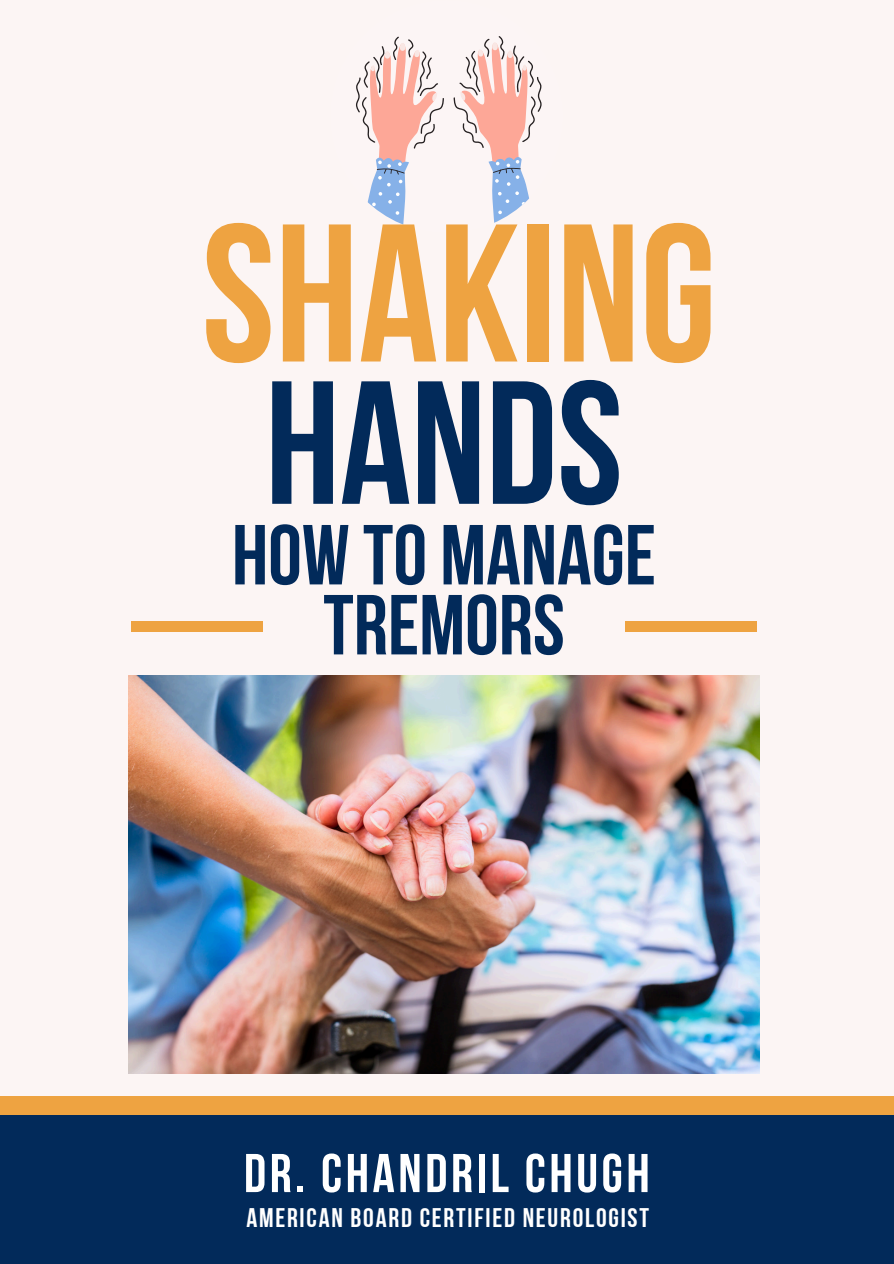
<style>
.page{position:relative;width:894px;height:1264px;background:#fff}
.page>*{position:absolute;margin:0;border:0;box-sizing:border-box;transform-origin:0 0}
.t1{font:195.6px "Bebas Neue Cyrillic";color:#eea341}
.t2{font:174.9px "Bebas Neue Cyrillic";color:#022a5a}
.t3{font:84.9px/69.9px "Bebas Neue Cyrillic";color:#022a5a;text-align:center}
.t4{font:54.45px "Bebas Neue Cyrillic";letter-spacing:.065em;color:#fff}
.t5{font:26.85px "Bebas Neue Cyrillic";letter-spacing:.065em;color:#fff}
</style>
<div class="page">
<div style="left:0;top:0;width:893px;height:1263px;background:#fcf5f4"></div>
<div style="left:131px;top:621px;width:132px;height:10px;background:#eea341"></div>
<div style="left:625px;top:621px;width:131px;height:10px;background:#eea341"></div>
<svg style="left:356px;top:37px;width:88px;height:188px"></svg>
<svg style="left:453px;top:36px;width:88px;height:187px"></svg>
<div style="left:0;top:1096px;width:893px;height:24px;background:#eea341"></div>
<div style="left:0;top:1115px;width:893px;height:148px;background:#022a5a"></div>
<img style="left:128px;top:675px;width:631px;height:398px">
<p class="t1" style="left:202px;top:215px;width:516px">SHAKING</p>
<h1 class="t2" style="left:265px;top:372px;width:359px">HANDS</h1>
<p class="t3" style="left:232px;top:528px;width:425px">HOW TO MANAGE<br>TREMORS</p>
<h2 class="t4" style="left:244px;top:1151px;width:407px">DR. CHANDRIL CHUGH</h2>
<h3 class="t5" style="left:246px;top:1207px;width:404px">AMERICAN BOARD CERTIFIED NEUROLOGIST</h3>
</div>
